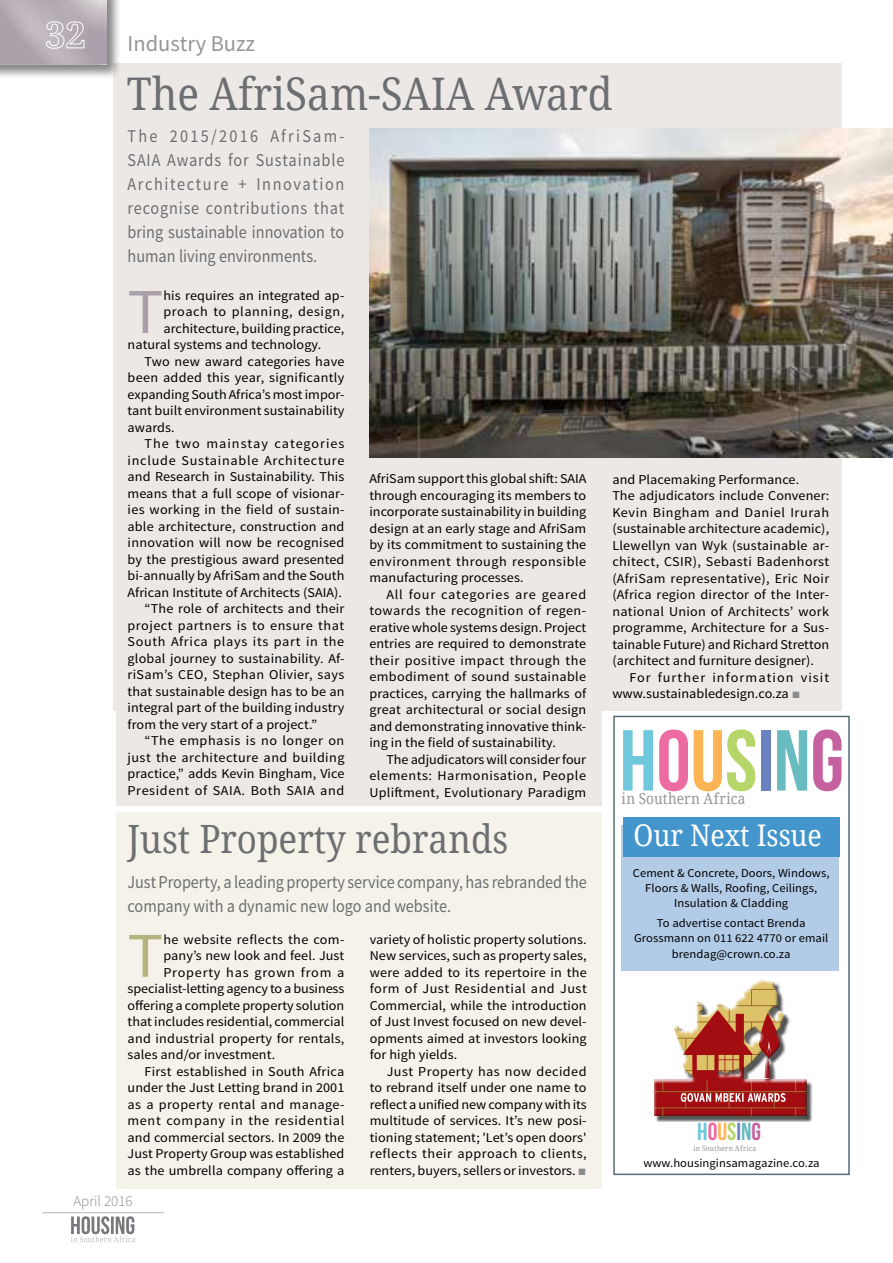
<style>
.page{position:relative;width:893px;height:1263px;background:#fff}
.page>*{position:absolute;margin:0;border:0;box-sizing:border-box;transform-origin:0 0}
.t1{font:86.25px "Bebas Neue";color:#6fc8db}
.t2{font:63.75px "Source Sans Pro";color:#aaa0a9;scale:1.05 1}
.t3{font:63.75px "Source Sans Pro";color:#b4b480;scale:1.05 1}
.t4{font:45px "Droid Serif";color:#6d6e71;scale:.9 1}
.t5{font:39px "Droid Serif";color:#6d6e71;scale:.9 1}
.t6{font:29.85px "Droid Serif";color:#fff;scale:.9 1}
.t7{font:24.45px "Bebas Neue";color:#6fc8db}
.t8{font:22.5px "Source Sans Pro";color:#939598}
.t9{font:18px/24px "Source Sans Pro";color:#6d6e71;text-align:justify;scale:.9 1}
.t10{font:15.15px "Droid Serif";letter-spacing:.02em;color:#939598;scale:.9 1}
.t11{font:300 15px "Source Sans Pro";color:#8a8c8e}
.t12{font:13.5px/16.5px "Source Sans Pro";letter-spacing:.005em;color:#000;text-align:justify;scale:1.05 1}
.t13{font:13.5px "Source Sans Pro";letter-spacing:.045em;color:#000;scale:1.05 1}
.t14{font:13.5px "Source Sans Pro";letter-spacing:.03em;color:#000;scale:1.05 1}
.t15{font:13.5px "Source Sans Pro";letter-spacing:.025em;color:#000;scale:1.05 1}
.t16{font:13.5px/16.5px "Source Sans Pro";letter-spacing:.06em;color:#000;scale:1.05 1}
.t17{font:13.5px "Source Sans Pro";letter-spacing:.035em;color:#000;scale:1.05 1}
.t18{font:13.5px "Source Sans Pro";letter-spacing:.05em;color:#000;scale:1.05 1}
.t19{font:13.5px "Source Sans Pro";letter-spacing:.04em;color:#000;scale:1.05 1}
.t20{font:13.5px "Source Sans Pro";letter-spacing:.07em;color:#000;scale:1.05 1}
.t21{font:13.5px "Source Sans Pro";letter-spacing:.055em;color:#000;scale:1.05 1}
.t22{font:12px/15px "Source Sans Pro";letter-spacing:.005em;color:#000;text-align:center;scale:1.05 1}
.t23{font:7.5px "Droid Serif";letter-spacing:.04em;color:#939598;scale:.9 1}
.s1{font-family:"Franklin Gothic";color:#8a8c8e}
.s2{color:#ec6ca1}
.s3{color:#fcb455}
.s4{color:#b6d669}
.s5{color:#6b82c1}
.s6{color:#68bbbe}
.s7{color:#c661a0}
</style>
<div class="page">
<svg style="left:71px;top:1216px;width:64px;height:26px"></svg>
<hr style="left:43px;top:1212px;width:121px;height:1px;background:#bcbec0">
<div style="left:117px;top:65px;width:485px;height:741px;background:#ece8e5"></div>
<div style="left:117px;top:812px;width:485px;height:377px;background:#f5f2e9"></div>
<div style="left:114px;top:63px;width:728px;height:648px;background:#ece8e5"></div>
<div style="left:639px;top:966px;width:182px;height:164px;background:#fff;opacity:.25"></div>
<div style="left:654px;top:980px;width:153px;height:137px;background:#000;opacity:.75"></div>
<div style="left:621px;top:825px;width:218px;height:145px;background:#b2cbe7"></div>
<div style="left:623px;top:817px;width:216px;height:40px;background:#4395cb"></div>
<div style="left:613px;top:716px;width:237px;height:459px;border:2px solid #566b72"></div>
<div style="left:0;top:0;width:121px;height:79px;background:#000;opacity:.48"></div>
<img style="left:0;top:0;width:107px;height:64px">
<svg style="left:46px;top:21px;width:39px;height:28px"></svg>
<img style="left:370px;top:128px;width:523px;height:330px">
<h3 class="t8" style="left:128px;top:29px;width:129px">Industry Buzz</h3>
<h3 class="t4" style="left:127px;top:66px;width:541px">The AfriSam-SAIA Award</h3>
<h3 class="t9" style="left:128px;top:124px;width:243px">The 2015/2016 AfriSam-SAIA Awards for Sustainable Architecture + Innovation recognise contributions that bring sustainable innovation to human living environments.</h3>
<h2 class="t2" style="left:128px;top:272px;width:35px">T</h2>
<p class="t12" style="left:163px;top:287px;width:174px">his requires an integrated ap-</p>
<p class="t19" style="left:163px;top:304px;width:174px">proach to planning, design,</p>
<p class="t12" style="left:163px;top:320px;width:174px">architecture, building practice,</p>
<p class="t12" style="left:128px;top:337px;width:186px">natural systems and technology.</p>
<p class="t12" style="left:145px;top:353px;width:192px">Two new award categories have</p>
<p class="t12" style="left:128px;top:370px;width:208px">been added this year, significantly</p>
<p class="t12" style="left:128px;top:386px;width:208px">expanding South Africa’s most impor-</p>
<p class="t12" style="left:128px;top:403px;width:208px">tant built environment sustainability</p>
<p class="t12" style="left:128px;top:419px;width:46px">awards.</p>
<p class="t20" style="left:145px;top:436px;width:192px">The two mainstay categories</p>
<p class="t18" style="left:128px;top:452px;width:208px">include Sustainable Architecture</p>
<p class="t12" style="left:128px;top:469px;width:208px">and Research in Sustainability. This</p>
<p class="t12" style="left:128px;top:485px;width:208px">means that a full scope of visionar-</p>
<p class="t12" style="left:128px;top:502px;width:208px">ies working in the field of sustain-</p>
<p class="t12" style="left:128px;top:518px;width:208px">able architecture, construction and</p>
<p class="t12" style="left:128px;top:535px;width:208px">innovation will now be recognised</p>
<p class="t12" style="left:128px;top:551px;width:208px">by the prestigious award presented</p>
<p class="t12" style="left:128px;top:568px;width:208px">bi-annually by AfriSam and the South</p>
<p class="t12" style="left:128px;top:584px;width:206px">African Institute of Architects (SAIA).</p>
<p class="t12" style="left:145px;top:601px;width:192px">“The role of architects and their</p>
<p class="t17" style="left:128px;top:617px;width:208px">project partners is to ensure that</p>
<p class="t13" style="left:128px;top:633px;width:208px">South Africa plays its part in the</p>
<p class="t12" style="left:128px;top:650px;width:208px">global journey to sustainability. Af-</p>
<p class="t15" style="left:128px;top:667px;width:208px">riSam’s CEO, Stephan Olivier, says</p>
<p class="t12" style="left:128px;top:683px;width:208px">that sustainable design has to be an</p>
<p class="t12" style="left:128px;top:700px;width:208px">integral part of the building industry</p>
<p class="t12" style="left:128px;top:716px;width:182px">from the very start of a project.”</p>
<p class="t17" style="left:145px;top:732px;width:192px">“The emphasis is no longer on</p>
<p class="t14" style="left:128px;top:749px;width:208px">just the architecture and building</p>
<p class="t12" style="left:128px;top:766px;width:208px">practice,” adds Kevin Bingham, Vice</p>
<p class="t13" style="left:128px;top:782px;width:208px">President of SAIA. Both SAIA and</p>
<p class="t12" style="left:369px;top:471px;width:208px">AfriSam support this global shift: SAIA through encouraging its members to incorporate sustainability in building design at an early stage and AfriSam by its commitment to sustaining the environment through responsible manufacturing processes.</p>
<p class="t12" style="left:369px;top:586px;width:208px;text-indent:17px">All four categories are geared towards the recognition of regen&shy;erative whole systems design. Project entries are required to demonstrate their positive impact through the embodiment of sound sustainable practices, carrying the hallmarks of great architectural or social design and demonstrating innovative think&shy;ing in the field of sustainability.</p>
<p class="t12" style="left:369px;top:751px;width:208px;text-indent:17px">The adjudicators will consider four elements: Harmonisation, People Upliftment, Evolutionary Paradigm</p>
<h3 class="t5" style="left:128px;top:815px;width:425px">Just Property rebrands</h3>
<h3 class="t9" style="left:128px;top:870px;width:512px">Just Property, a leading property service company, has rebranded the company with a dynamic new logo and website.</h3>
<h2 class="t3" style="left:128px;top:916px;width:35px">T</h2>
<p class="t15" style="left:163px;top:931px;width:174px">he website reflects the com-</p>
<p class="t12" style="left:163px;top:948px;width:174px">pany’s new look and feel. Just</p>
<p class="t21" style="left:163px;top:964px;width:174px">Property has grown from a</p>
<p class="t12" style="left:128px;top:981px;width:208px">specialist-letting agency to a business</p>
<p class="t12" style="left:128px;top:997px;width:208px">offering a complete property solution</p>
<p class="t12" style="left:128px;top:1014px;width:208px">that includes residential, commercial</p>
<p class="t12" style="left:128px;top:1030px;width:208px">and industrial property for rentals,</p>
<p class="t12" style="left:128px;top:1047px;width:142px">sales and/or investment.</p>
<p class="t12" style="left:145px;top:1063px;width:192px">First established in South Africa</p>
<p class="t12" style="left:128px;top:1080px;width:208px">under the Just Letting brand in 2001</p>
<p class="t14" style="left:128px;top:1096px;width:208px">as a property rental and manage-</p>
<p class="t13" style="left:128px;top:1112px;width:208px">ment company in the residential</p>
<p class="t12" style="left:128px;top:1129px;width:208px">and commercial sectors. In 2009 the</p>
<p class="t12" style="left:128px;top:1146px;width:208px">Just Property Group was established</p>
<p class="t12" style="left:128px;top:1162px;width:208px">as the umbrella company offering a</p>
<p class="t11" style="left:73px;top:1192px;width:61px">April 2016</p>
<p class="t12" style="left:370px;top:931px;width:208px">variety of holistic property solutions.<br>New services, such as property sales, were added to its repertoire in the form of Just Residential and Just Commercial, while the introduction of Just Invest focused on new devel&shy;opments aimed at investors looking for high yields.</p>
<p class="t12" style="left:370px;top:1063px;width:208px;text-indent:17px">Just Property has now decided to rebrand itself under one name to reflect a unified new company with its multitude of services. It’s new posi&shy;tioning statement; 'Let’s open doors' reflects their approach to clients, renters, buyers, sellers or investors. <span class="s1">■</span></p>
<p class="t12" style="left:612px;top:471px;width:208px;text-align:left">and Placemaking Performance.<br>The adjudicators include Convener:<br>Kevin Bingham and Daniel Irurah (sustainable architecture academic), Llewellyn van Wyk (sustainable ar&shy;chitect, CSIR), Sebasti Badenhorst (AfriSam representative), Eric Noir (Africa region director of the Inter&shy;national Union of Architects’ work programme, Architecture for a Sus&shy;tainable Future) and Richard Stretton (architect and furniture designer).</p>
<p class="t16" style="left:612px;top:669px;width:208px;text-indent:17px">For further information visit www.sustainabledesign.co.za <span class="s1">■</span></p>
<h1 class="t1" style="left:620px;top:713px;width:226px">H<span class="s2">O</span><span class="s3">U</span><span class="s4">S</span><span class="s5">I</span><span class="s6">N</span><span class="s7">G</span></h1>
<p class="t10" style="left:621px;top:789px;width:139px">in Southern Africa</p>
<h3 class="t6" style="left:634px;top:816px;width:211px">Our Next Issue</h3>
<p class="t22" style="left:633px;top:866px;width:189px">Cement &amp; Concrete, Doors, Windows,<br>Floors &amp; Walls, Roofing, Ceilings,<br>Insulation &amp; Cladding</p>
<p class="t22" style="left:634px;top:915px;width:187px">To advertise contact Brenda<br>Grossmann on 011 622 4770 or email</p>
<p class="t22" style="left:672px;top:946px;width:114px">brendag@crown.co.za</p>
<h3 class="t7" style="left:697px;top:1118px;width:65px">H<span class="s2">O</span><span class="s3">U</span><span class="s4">S</span><span class="s5">I</span><span class="s6">N</span><span class="s7">G</span></h3>
<p class="t23" style="left:693px;top:1143px;width:71px">in Southern Africa</p>
<p class="t22" style="left:643px;top:1155px;width:169px">www.housinginsamagazine.co.za</p>
</div>
